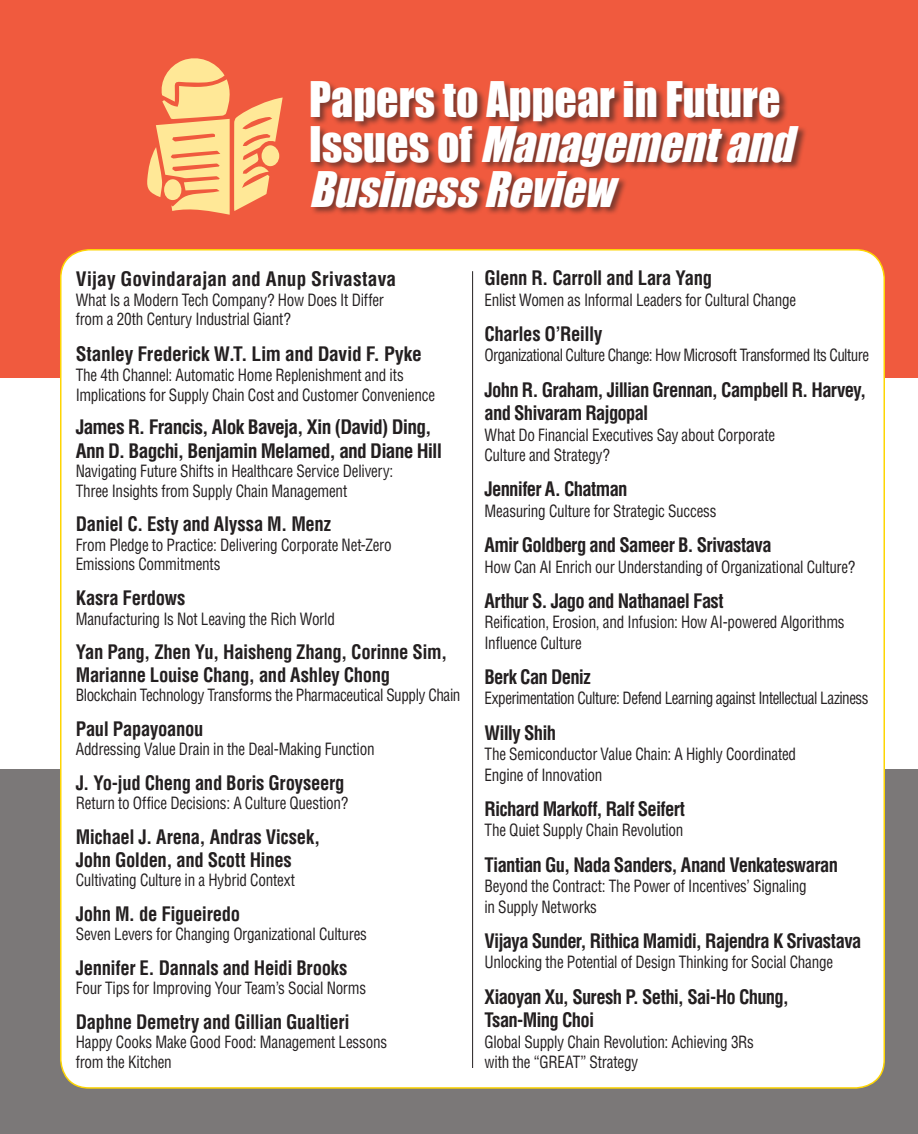
<style>
.page{position:relative;width:918px;height:1134px;background:#fff}
.page>*{position:absolute;margin:0;border:0;box-sizing:border-box;transform-origin:0 0}
.t1{font:45px/45px "Impact";color:#fff}
.MBR_AU{font:700 condensed 19.5px/22.5px "Helvetica LT Std";letter-spacing:-.025em;color:#231f20;scale:.96 1}
.MBR_AU-2{font:700 condensed 19.5px/24px "Helvetica LT Std";letter-spacing:-.025em;color:#231f20}
.MBR_AU-3{font:700 condensed 19.5px "Helvetica LT Std";color:#231f20}
.MBR_AU-4{font:700 condensed 19.5px "Helvetica LT Std";letter-spacing:-.045em;color:#231f20;scale:.96 1}
.MBR_AU-5{font:condensed 16.5px/19.5px "Helvetica LT Std";letter-spacing:-.015em;color:#231f20;scale:.92 1}
.MBR_AU-6{font:condensed 16.5px "Helvetica LT Std";letter-spacing:-.035em;color:#231f20;scale:.92 1}
.s1{font-style:italic}
</style>
<div class="page">
<div style="left:0;top:770px;width:918px;height:364px;background:#7b7878"></div>
<div style="left:0;top:0;width:918px;height:378px;background:#f05a3e"></div>
<div style="left:61px;top:250px;width:823px;height:838px;background:#fff;border-radius:28px"></div>
<hr style="left:472px;top:271px;width:1px;height:797px;background:#231f20">
<svg style="left:147px;top:58px;width:136px;height:157px"></svg>
<div style="left:310px;top:80px;width:498px;height:136px;background:#231f20;opacity:.55"></div>
<p class="t1" style="left:309px;top:75px;width:499px">Papers to Appear in Future<br>I s s u e s o f <span class="s1">Managementand<br>BusinessReview</span></p>
<p class="MBR_AU-3" style="left:76px;top:267px;width:322px">Vijay Govindarajan and Anup Srivastava</p>
<p class="MBR_AU-5" style="left:76px;top:290px;width:336px">What Is a Modern Tech Company? How Does It Differ from a 20th Century Industrial Giant?</p>
<p class="MBR_AU-2" style="left:76px;top:342px;width:348px">Stanley Frederick W.T. Lim and David F. Pyke</p>
<p class="MBR_AU-5" style="left:76px;top:365px;width:392px">The 4th Channel: Automatic Home Replenishment and its<br>Implications for Supply Chain Cost and Customer Convenience</p>
<p class="MBR_AU-2" style="left:76px;top:414px;width:368px">James R. Francis, Alok Baveja, Xin (David) Ding,<br>Ann D. Bagchi, Benjamin Melamed, and Diane Hill</p>
<p class="MBR_AU-5" style="left:76px;top:461px;width:347px">Navigating Future Shifts in Healthcare Service Delivery:<br>Three Insights from Supply Chain Management</p>
<p class="MBR_AU" style="left:76px;top:513px;width:267px">Daniel C. Esty and Alyssa M. Menz</p>
<p class="MBR_AU-5" style="left:76px;top:535px;width:345px">From Pledge to Practice: Delivering Corporate Net-Zero<br>Emissions Commitments</p>
<p class="MBR_AU" style="left:76px;top:587px;width:116px">Kasra Ferdows</p>
<p class="MBR_AU-5" style="left:76px;top:609px;width:283px">Manufacturing Is Not Leaving the Rich World</p>
<p class="MBR_AU" style="left:76px;top:641px;width:388px">Yan Pang, Zhen Yu, Haisheng Zhang, Corinne Sim,<br>Marianne Louise Chang, and Ashley Chong</p>
<p class="MBR_AU-5" style="left:76px;top:685px;width:420px">Blockchain Technology Transforms the Pharmaceutical Supply Chain</p>
<p class="MBR_AU" style="left:76px;top:717px;width:135px">Paul Papayoanou</p>
<p class="MBR_AU-5" style="left:76px;top:739px;width:326px">Addressing Value Drain in the Deal-Making Function</p>
<p class="MBR_AU" style="left:76px;top:771px;width:282px">J. Yo-jud Cheng and Boris Groyseerg</p>
<p class="MBR_AU-5" style="left:76px;top:794px;width:298px">Return to Office Decisions: A Culture Question?</p>
<p class="MBR_AU" style="left:76px;top:826px;width:256px">Michael J. Arena, Andras Vicsek,<br>John Golden, and Scott Hines</p>
<p class="MBR_AU-5" style="left:76px;top:870px;width:240px">Cultivating Culture in a Hybrid Context</p>
<p class="MBR_AU" style="left:76px;top:902px;width:173px">John M. de Figueiredo</p>
<p class="MBR_AU-5" style="left:76px;top:924px;width:318px">Seven Levers for Changing Organizational Cultures</p>
<p class="MBR_AU" style="left:76px;top:956px;width:285px">Jennifer E. Dannals and Heidi Brooks</p>
<p class="MBR_AU-5" style="left:76px;top:978px;width:317px">Four Tips for Improving Your Team’s Social Norms</p>
<p class="MBR_AU" style="left:76px;top:1010px;width:287px">Daphne Demetry and Gillian Gualtieri</p>
<p class="MBR_AU-5" style="left:76px;top:1033px;width:340px">Happy Cooks Make Good Food: Management Lessons from the Kitchen</p>
<p class="MBR_AU" style="left:484px;top:267px;width:239px">Glenn R. Carroll and Lara Yang</p>
<p class="MBR_AU-5" style="left:484px;top:290px;width:340px">Enlist Women as Informal Leaders for Cultural Change</p>
<p class="MBR_AU" style="left:484px;top:323px;width:124px">Charles O’Reilly</p>
<p class="MBR_AU-6" style="left:484px;top:345px;width:420px">Organizational Culture Change: How Microsoft Transformed Its Culture</p>
<p class="MBR_AU" style="left:484px;top:378px;width:399px;line-height:23.4px">John R. Graham, Jillian Grennan, Campbell R. Harvey, and Shivaram Rajgopal</p>
<p class="MBR_AU-5" style="left:484px;top:424px;width:317px;line-height:20.4px">What Do Financial Executives Say about Corporate<br>Culture and Strategy?</p>
<p class="MBR_AU" style="left:484px;top:478px;width:151px">Jennifer A. Chatman</p>
<p class="MBR_AU-5" style="left:484px;top:501px;width:254px">Measuring Culture for Strategic Success</p>
<p class="MBR_AU" style="left:484px;top:534px;width:301px">Amir Goldberg and Sameer B. Srivastava</p>
<p class="MBR_AU-5" style="left:484px;top:557px;width:405px">How Can AI Enrich our Understanding of Organizational Culture?</p>
<p class="MBR_AU" style="left:484px;top:589px;width:251px">Arthur S. Jago and Nathanael Fast</p>
<p class="MBR_AU-5" style="left:484px;top:612px;width:393px;line-height:20.4px">Reification, Erosion, and Infusion: How AI-powered Algorithms<br>Influence Culture</p>
<p class="MBR_AU" style="left:484px;top:666px;width:112px">Berk Can Deniz</p>
<p class="MBR_AU-6" style="left:484px;top:688px;width:419px">Experimentation Culture: Defend Learning against Intellectual Laziness</p>
<p class="MBR_AU-4" style="left:484px;top:721px;width:76px">Willy Shih</p>
<p class="MBR_AU-5" style="left:484px;top:744px;width:340px;line-height:20.4px">The Semiconductor Value Chain: A Highly Coordinated<br>Engine of Innovation</p>
<p class="MBR_AU" style="left:484px;top:798px;width:211px">Richard Markoff, Ralf Seifert</p>
<p class="MBR_AU-5" style="left:484px;top:821px;width:218px">The Quiet Supply Chain Revolution</p>
<p class="MBR_AU" style="left:484px;top:853px;width:370px">Tiantian Gu, Nada Sanders, Anand Venkateswaran</p>
<p class="MBR_AU-5" style="left:484px;top:876px;width:352px;line-height:20.4px">Beyond the Contract: The Power of Incentives’ Signaling in Supply Networks</p>
<p class="MBR_AU" style="left:484px;top:930px;width:394px">Vijaya Sunder, Rithica Mamidi, Rajendra K Srivastava</p>
<p class="MBR_AU-5" style="left:484px;top:953px;width:380px">Unlocking the Potential of Design Thinking for Social Change</p>
<p class="MBR_AU" style="left:484px;top:985px;width:319px;line-height:23.4px">Xiaoyan Xu, Suresh P. Sethi, Sai-Ho Chung,<br>Tsan-Ming Choi</p>
<p class="MBR_AU-5" style="left:484px;top:1031px;width:294px;line-height:20.4px">Global Supply Chain Revolution: Achieving 3Rs with the “GREAT” Strategy</p>
</div>
